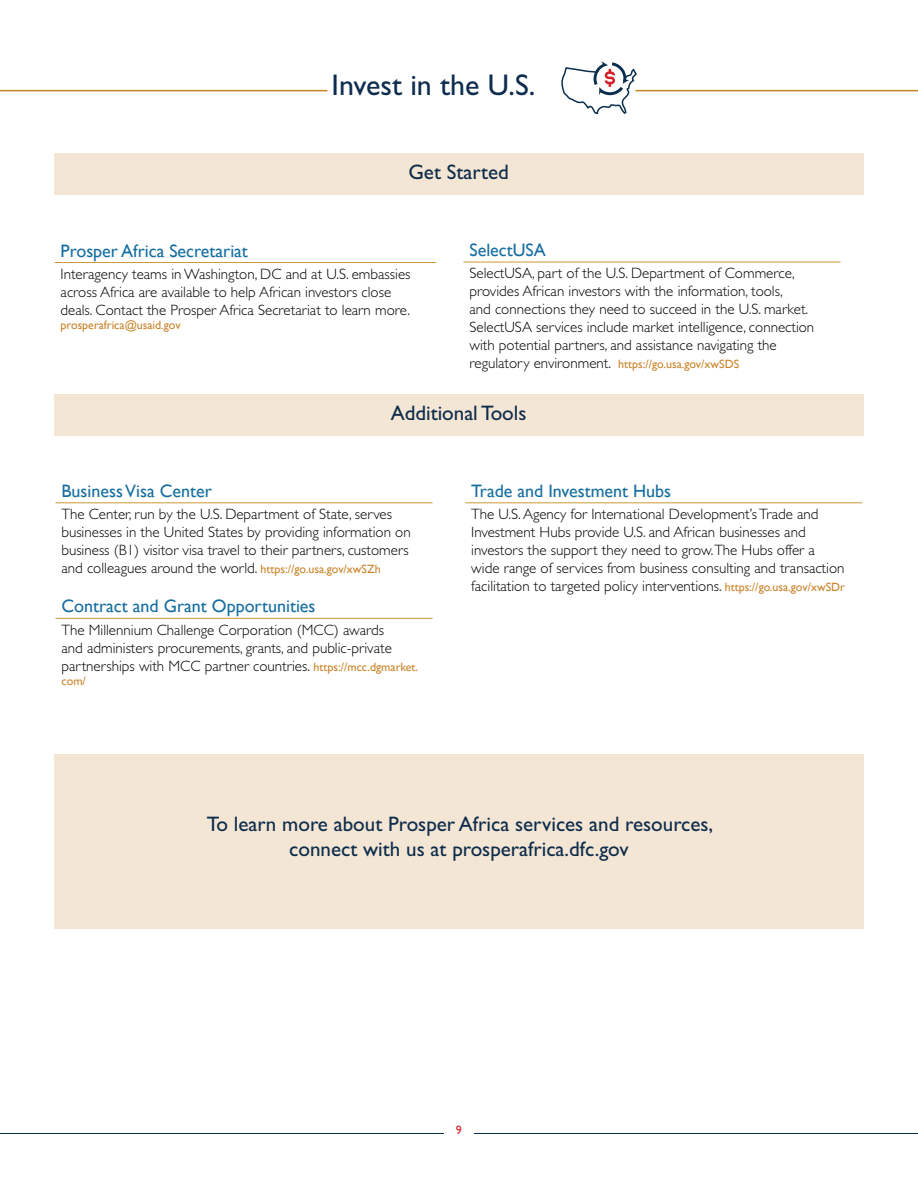
<style>
.page{position:relative;width:918px;height:1188px;background:#fff}
.page>*{position:absolute;margin:0;border:0;box-sizing:border-box;transform-origin:0 0}
.t1{font:30px "Gill Sans Std";color:#0e2d4e}
.t2{font:21px/25.2px "Gill Sans Std";color:#0d2c4c;text-align:center}
.t3{font:18px "Gill Sans";color:#156ea0}
.t4{font:300 15px/18px "Gill Sans Std";color:#000}
.t5{font:12px "Gill Sans";color:#c98228}
.t6{font:12px "Gill Sans";color:#d42129}
.s1{font-family:"Gill Sans Std";font-weight:300;font-size:15px;color:#000}
.s2{font-family:"Gill Sans";font-weight:400;font-size:12px;color:#c98228}
</style>
<div class="page">
<hr style="left:0;top:1133px;width:918px;height:1px;background:#0e2d4e">
<div style="left:444px;top:1126px;width:29px;height:25px;background:#fff"></div>
<div style="left:54px;top:754px;width:810px;height:175px;background:#f4e6d4"></div>
<hr style="left:56px;top:502px;width:377px;height:1px;background:#c93">
<hr style="left:635px;top:90px;width:283px;height:1px;background:#c98228">
<hr style="left:0;top:90px;width:327px;height:1px;background:#c98228">
<svg style="left:561px;top:61px;width:77px;height:54px"></svg>
<div style="left:54px;top:153px;width:810px;height:41px;background:#f4e6d4"></div>
<hr style="left:465px;top:502px;width:397px;height:1px;background:#c93">
<div style="left:54px;top:394px;width:810px;height:42px;background:#f4e6d4"></div>
<hr style="left:55px;top:262px;width:381px;height:1px;background:#c93">
<hr style="left:56px;top:618px;width:377px;height:1px;background:#c93">
<hr style="left:464px;top:262px;width:377px;height:1px;background:#c93">
<h1 class="t1" style="left:332px;top:67px;width:205px">Invest in the U.S.</h1>
<h2 class="t2" style="left:408px;top:159px;width:102px">Get Started</h2>
<p class="t3" style="left:61px;top:240px;width:189px">Prosper Africa Secretariat</p>
<p class="t4" style="left:61px;top:265px;width:351px">Interagency teams in Washington, DC and at U.S. embassies across Africa are available to help African investors close deals. Contact the Prosper Africa Secretariat to learn more.</p>
<p class="t5" style="left:61px;top:318px;width:122px">prosperafrica@usaid.gov</p>
<p class="t3" style="left:470px;top:239px;width:78px">SelectUSA</p>
<p class="t4" style="left:470px;top:264px;width:346px">SelectUSA, part of the U.S. Department of Commerce, provides African investors with the information, tools,<br>and connections they need to succeed in the U.S. market.<br>SelectUSA services include market intelligence, connection with potential partners, and assistance navigating the</p>
<p class="t5" style="left:470px;top:357px;width:271px"><span class="s1">regulatory environment.</span> https://go.usa.gov/xwSDS</p>
<h2 class="t2" style="left:391px;top:401px;width:137px">Additional Tools</h2>
<p class="t3" style="left:62px;top:480px;width:152px">Business Visa Center</p>
<p class="t4" style="left:62px;top:505px;width:351px">The Center, run by the U.S. Department of State, serves businesses in the United States by providing information on business (B1) visitor visa travel to their partners, customers and colleagues around the world. <span class="s2">https://go.usa.gov/xwSZh</span></p>
<p class="t3" style="left:62px;top:596px;width:256px">Contract and Grant Opportunities</p>
<p class="t4" style="left:62px;top:621px;width:358px">The Millennium Challenge Corporation (MCC) awards<br>and administers procurements, grants, and public-private partnerships with MCC partner countries. <span class="s2">https://mcc.dgmarket.</span></p>
<p class="t5" style="left:62px;top:674px;width:26px">com/</p>
<p class="t3" style="left:471px;top:480px;width:201px">Trade and Investment Hubs</p>
<p class="t4" style="left:471px;top:505px;width:375px">The U.S. Agency for International Development’s Trade and Investment Hubs provide U.S. and African businesses and investors the support they need to grow.The Hubs offer a wide range of services from business consulting and transaction facilitation to targeted policy interventions. <span class="s2">https://go.usa.gov/xwSDr</span></p>
<h2 class="t2" style="left:207px;top:811px;width:508px">To learn more about Prosper Africa services and resources, connect with us at prosperafrica.dfc.gov</h2>
<p class="t6" style="left:456px;top:1123px;width:7px">9</p>
</div>
